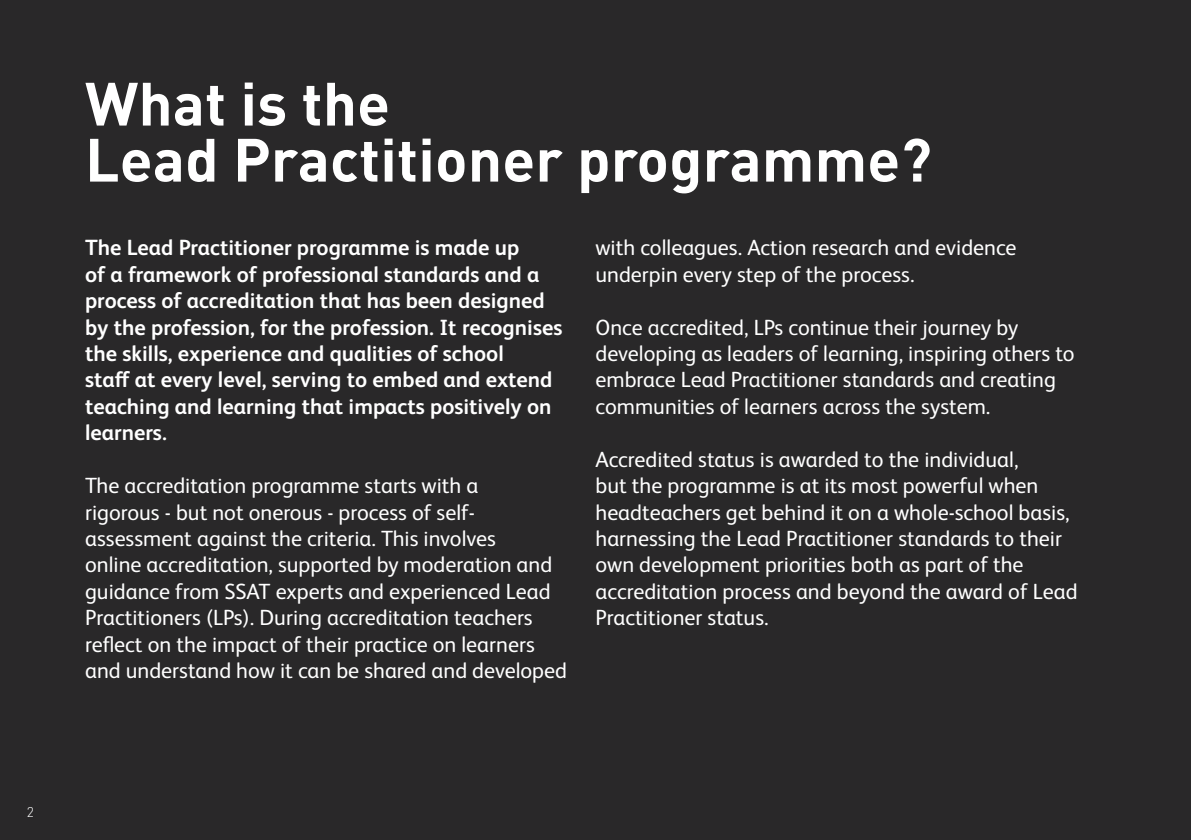
<style>
.page{position:relative;width:1191px;height:840px;background:#fff}
.page>*{position:absolute;margin:0;border:0;box-sizing:border-box;transform-origin:0 0}
.t1{font:700 60px/56px "DIN";letter-spacing:.005em;color:#fff}
.t2{font:22px/26.4px "FS Albert Pro";color:#fff}
.t3{font:700 22px/26.4px "FS Albert Pro";color:#fff}
.t4{font:300 14px "DIN";color:#fff}
</style>
<div class="page">
<div style="left:0;top:0;width:1191px;height:839px;background:#292829"></div>
<p class="t4" style="left:27px;top:803px;width:9px">2</p>
<h1 class="t1" style="left:85px;top:73px;width:848px">What is the<br>Lead Practitioner programme?</h1>
<p class="t3" style="left:85px;top:233px;width:479px">The Lead Practitioner programme is made up<br>of a framework of professional standards and a process of accreditation that has been designed by the profession, for the profession. It recognises the skills, experience and qualities of school<br>staff at every level, serving to embed and extend teaching and learning that impacts positively on learners.</p>
<p class="t2" style="left:85px;top:470px;width:483px">The accreditation programme starts with a<br>rigorous - but not onerous - process of self&shy;assessment against the criteria. This involves<br>online accreditation, supported by moderation and guidance from SSAT experts and experienced Lead Practitioners (LPs). During accreditation teachers reflect on the impact of their practice on learners and understand how it can be shared and developed</p>
<p class="t2" style="left:595px;top:233px;width:422px">with colleagues. Action research and evidence underpin every step of the process.</p>
<p class="t2" style="left:595px;top:312px;width:481px">Once accredited, LPs continue their journey by developing as leaders of learning, inspiring others to embrace Lead Practitioner standards and creating communities of learners across the system.</p>
<p class="t2" style="left:595px;top:444px;width:483px">Accredited status is awarded to the individual,<br>but the programme is at its most powerful when headteachers get behind it on a whole-school basis, harnessing the Lead Practitioner standards to their own development priorities both as part of the accreditation process and beyond the award of Lead Practitioner status.</p>
</div>
